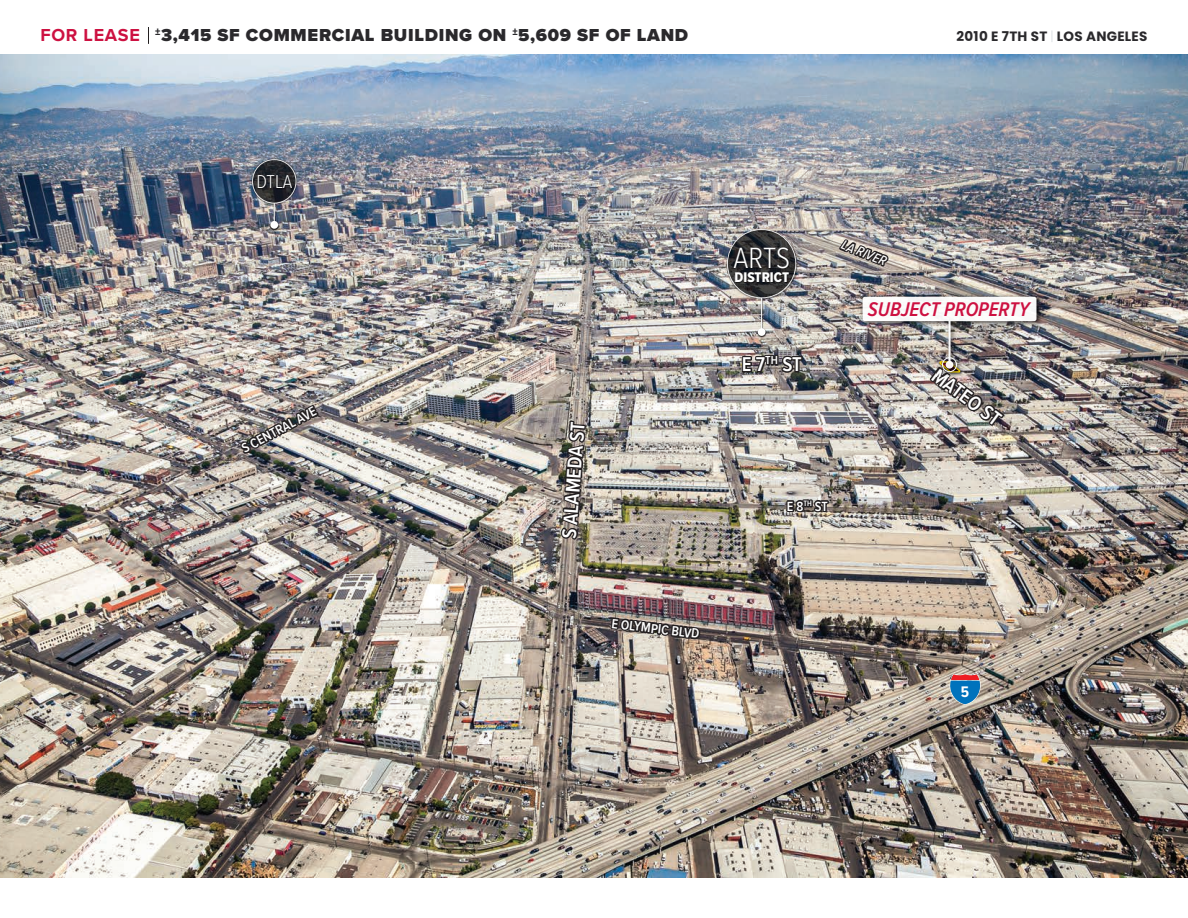
<style>
.page{position:relative;width:1188px;height:918px;background:#fff}
.page>*{position:absolute;margin:0;border:0;box-sizing:border-box;transform-origin:0 0}
.t1{font:300 30.3px "Proxima Nova Cond";color:#fff}
.t2{font:600 20.7px "Proxima Nova Cond";color:#fff}
.t3{font:italic 600 20.55px "Proxima Nova Cond";color:#cd1141}
.t4{font:300 19.35px "Proxima Nova Cond";color:#fff}
.t5{font:900 18px "Proxima Nova";letter-spacing:.04em;color:#2a292c}
.t6{font:700 18px "Proxima Nova";letter-spacing:.04em;color:#cd1141}
.t7{font:700 15.9px "Proxima Nova Cond";color:#fff}
.t8{font:14.55px "Proxima Nova Cond Extrabld";color:#fff}
.t9{font:600 13.8px "Proxima Nova Cond";color:#fff}
.t10{font:italic 500 13.8px "Proxima Nova Cond";color:#fff}
.t11{font:700 13.5px "Poppins";letter-spacing:.02em;color:#2a292c}
.s1{font-weight:100;color:#94a2aa}
</style>
<div class="page">
<img style="left:0;top:54px;width:1188px;height:824px">
<img style="left:552px;top:419px;width:36px;height:123px">
<img style="left:238px;top:403px;width:83px;height:52px">
<svg style="left:740px;top:353px;width:64px;height:22px"></svg>
<svg style="left:785px;top:498px;width:45px;height:16px"></svg>
<img style="left:609px;top:608px;width:93px;height:38px">
<svg style="left:836px;top:236px;width:55px;height:33px;background:#86807e"></svg>
<svg style="left:950px;top:674px;width:31px;height:31px"></svg>
<img style="left:251px;top:158px;width:48px;height:73px">
<div style="left:252px;top:159px;width:44px;height:44px;border:1px solid #fff;border-radius:50%"></div>
<svg style="left:274px;top:203px;width:1px;height:18px"></svg>
<div style="left:270px;top:221px;width:8px;height:8px;background:#fff;border-radius:50%"></div>
<img style="left:726px;top:228px;width:73px;height:110px">
<div style="left:727px;top:229px;width:69px;height:69px;border:1px solid #fff;border-radius:50%"></div>
<hr style="left:761px;top:298px;width:1px;height:34px;background:#fff">
<div style="left:758px;top:328px;width:8px;height:8px;background:#fff;border-radius:50%"></div>
<img style="left:927px;top:380px;width:80px;height:48px">
<img style="left:858px;top:292px;width:187px;height:88px">
<hr style="left:948px;top:310px;width:3px;height:55px;background:#fff">
<svg style="left:946px;top:361px;width:7px;height:8px"></svg>
<div style="left:942px;top:357px;width:15px;height:15px;border:1px solid #fff;border-radius:50%"></div>
<div style="left:863px;top:297px;width:174px;height:24px;background:#fff;border-radius:2px"></div>
<svg style="left:148px;top:27px;width:1px;height:17px"></svg>
<p class="t5" style="left:155px;top:22px;width:534px"><sup>±</sup>3,415 SF COMMERCIAL BUILDING ON <sup>±</sup>5,609 SF OF LAND</p>
<p class="t6" style="left:40px;top:22px;width:101px">FOR LEASE</p>
<p class="t11" style="left:957px;top:29px;width:192px">2010 E 7TH ST <span class="s1">|</span> LOS ANGELES</p>
<p class="t4" style="left:256px;top:168px;width:38px">DTLA</p>
<p class="t9" style="left:238px;top:440px;width:84px;rotate:-28deg">S CENTRAL AVE</p>
<p class="t2" style="left:554px;top:537px;width:118px;rotate:-86deg">S ALAMEDA ST</p>
<p class="t9" style="left:613px;top:613px;width:90px;rotate:7deg">E OLYMPIC BLVD</p>
<p class="t1" style="left:734px;top:235px;width:58px">ARTS</p>
<p class="t8" style="left:735px;top:267px;width:56px">DISTRICT</p>
<p class="t2" style="left:742px;top:349px;width:61px">E 7<sup>TH</sup> ST</p>
<p class="t10" style="left:846px;top:235px;width:49px;rotate:21deg">LA RIVER</p>
<p class="t3" style="left:868px;top:294px;width:163px">SUBJECT PROPERTY</p>
<p class="t2" style="left:944px;top:361px;width:82px;rotate:37deg">MATEO ST</p>
<p class="t9" style="left:787px;top:496px;width:42px">E 8<sup>TH</sup> ST</p>
<p class="t7" style="left:961px;top:680px;width:10px">5</p>
</div>
